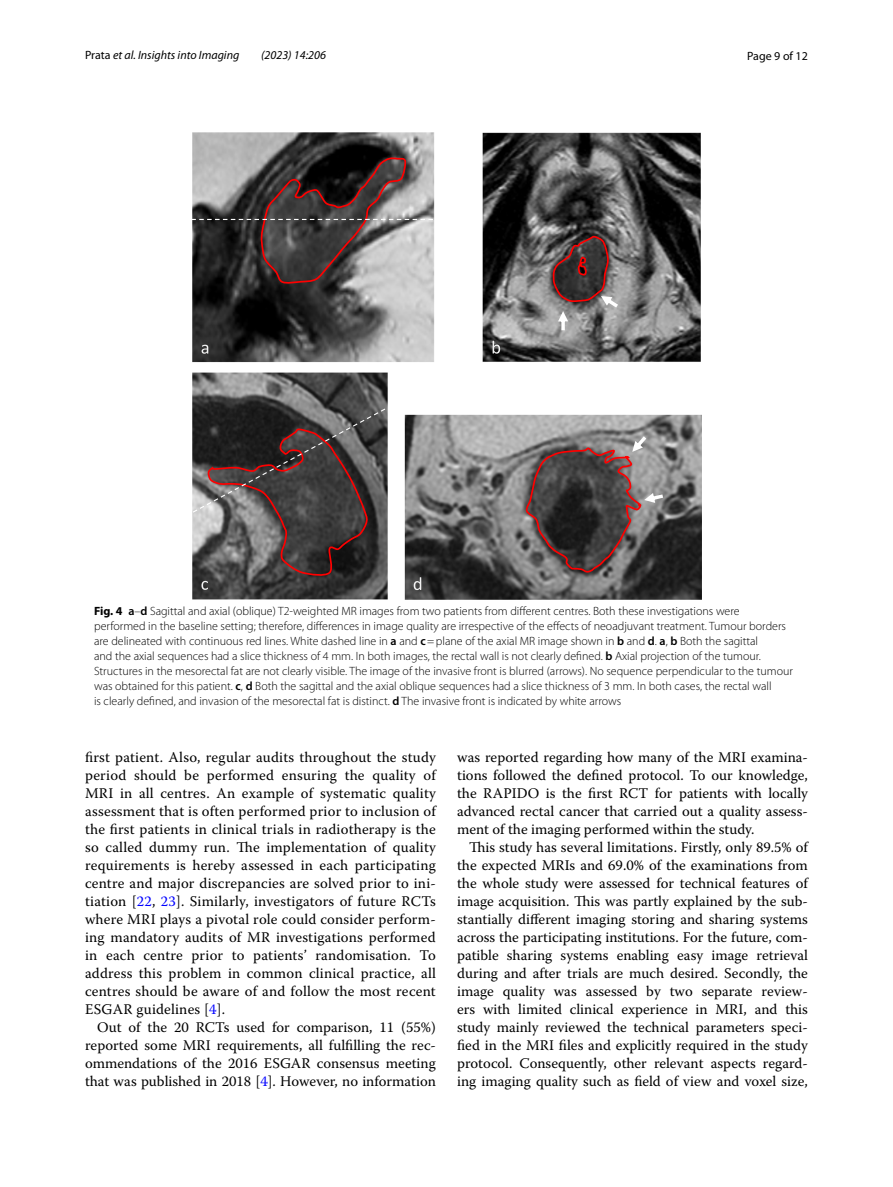
<style>
.page{position:relative;width:893px;height:1187px;background:#fff}
.page>*{position:absolute;margin:0;border:0;box-sizing:border-box;transform-origin:0 0}
.t1{font:14.7px/18px "Warnock Pro";color:#000;text-align:justify}
.t2{font:300 12px/15px "Myriad Pro";color:#000}
.t3{font:italic 12px "Myriad Pro";color:#000}
.t4{font:12px "Myriad Pro";color:#000}
.s1{font-style:normal}
.s2{font-weight:700}
.s3{font-weight:600}
.s4{color:#00f}
</style>
<div class="page">
<img style="left:193px;top:133px;width:509px;height:467px">
<svg style="left:207px;top:158px;width:434px;height:421px"></svg>
<svg style="left:493px;top:341px;width:7px;height:12px"></svg>
<svg style="left:201px;top:581px;width:7px;height:9px"></svg>
<svg style="left:414px;top:577px;width:7px;height:13px"></svg>
<svg style="left:192px;top:218px;width:244px;height:295px;background:#696565"></svg>
<svg style="left:632px;top:436px;width:14px;height:16px"></svg>
<svg style="left:601px;top:296px;width:17px;height:11px"></svg>
<svg style="left:558px;top:311px;width:10px;height:19px"></svg>
<svg style="left:644px;top:493px;width:19px;height:10px"></svg>
<p class="t3" style="left:85px;top:48px;width:156px"><span class="s1">Prata</span> et al. Insights into Imaging</p>
<p class="t3" style="left:261px;top:48px;width:66px">(2023) 14:206</p>
<p class="t4" style="left:747px;top:48px;width:62px">Page 9 of 12</p>
<p class="t2" style="left:94px;top:603px;width:700px"><span class="s2">Fig. 4</span> <span class="s3">a</span>–<span class="s3">d</span> Sagittal and axial (oblique) T2-weighted MR images from two patients from different centres. Both these investigations were performed in the baseline setting; therefore, differences in image quality are irrespective of the effects of neoadjuvant treatment. Tumour borders are delineated with continuous red lines. White dashed line in <span class="s3">a</span> and <span class="s3">c</span>=plane of the axial MR image shown in <span class="s3">b</span> and <span class="s3">d</span>. <span class="s3">a</span>, <span class="s3">b</span> Both the sagittal<br>and the axial sequences had a slice thickness of 4 mm. In both images, the rectal wall is not clearly defined. <span class="s3">b</span> Axial projection of the tumour.<br>Structures in the mesorectal fat are not clearly visible. The image of the invasive front is blurred (arrows). No sequence perpendicular to the tumour was obtained for this patient. <span class="s3">c</span>, <span class="s3">d</span> Both the sagittal and the axial oblique sequences had a slice thickness of 3 mm. In both cases, the rectal wall<br>is clearly defined, and invasion of the mesorectal fat is distinct. <span class="s3">d</span> The invasive front is indicated by white arrows</p>
<p class="t1" style="left:85px;top:747px;width:352px">first patient. Also, regular audits throughout the study period should be performed ensuring the quality of MRI in all centres. An example of systematic quality assessment that is often performed prior to inclusion of the first patients in clinical trials in radiotherapy is the so called dummy run. The implementation of quality requirements is hereby assessed in each participating centre and major discrepancies are solved prior to ini&shy;tiation [<span class="s4">22</span>, <span class="s4">23</span>]. Similarly, investigators of future RCTs where MRI plays a pivotal role could consider perform&shy;ing mandatory audits of MR investigations performed in each centre prior to patients’ randomisation. To address this problem in common clinical practice, all centres should be aware of and follow the most recent ESGAR guidelines [<span class="s4">4</span>].</p>
<p class="t1" style="left:85px;top:1017px;width:352px;text-indent:12px">Out of the 20 RCTs used for comparison, 11 (55%) reported some MRI requirements, all fulfilling the rec&shy;ommendations of the 2016 ESGAR consensus meeting that was published in 2018 [<span class="s4">4</span>]. However, no information</p>
<p class="t1" style="left:457px;top:747px;width:352px">was reported regarding how many of the MRI examina&shy;tions followed the defined protocol. To our knowledge, the RAPIDO is the first RCT for patients with locally advanced rectal cancer that carried out a quality assess&shy;ment of the imaging performed within the study.</p>
<p class="t1" style="left:457px;top:837px;width:352px;text-indent:12px">This study has several limitations. Firstly, only 89.5% of the expected MRIs and 69.0% of the examinations from the whole study were assessed for technical features of image acquisition. This was partly explained by the sub&shy;stantially different imaging storing and sharing systems across the participating institutions. For the future, com&shy;patible sharing systems enabling easy image retrieval during and after trials are much desired. Secondly, the image quality was assessed by two separate review&shy;ers with limited clinical experience in MRI, and this study mainly reviewed the technical parameters speci&shy;fied in the MRI files and explicitly required in the study protocol. Consequently, other relevant aspects regard&shy;ing imaging quality such as field of view and voxel size,</p>
</div>
